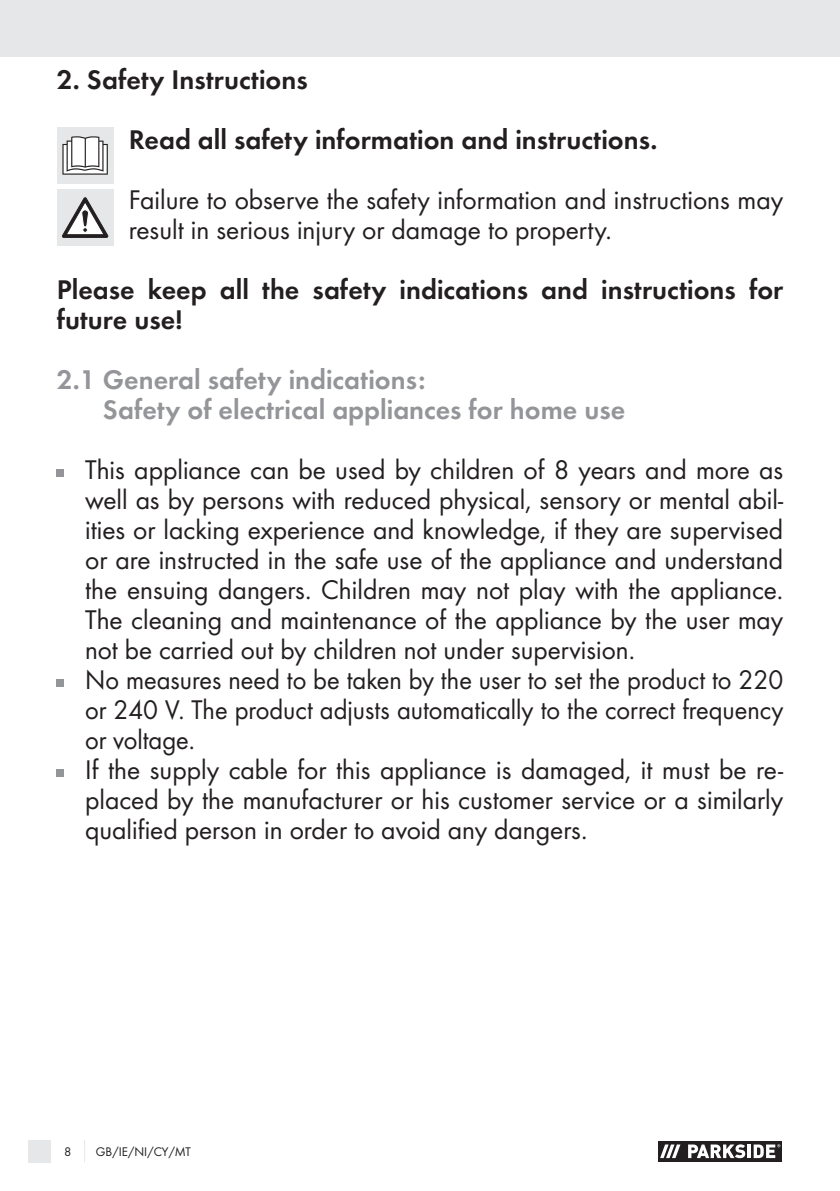
<style>
.page{position:relative;width:840px;height:1191px;background:#fff}
.page>*{position:absolute;margin:0;border:0;box-sizing:border-box;transform-origin:0 0}
.t1{font:28px/30px "Futura Pro";color:#231f20}
.t2{font:600 28px/60px "Futura Pro";color:#231f20}
.t3{font:600 28px/30px "Futura Pro";color:#939598}
.t4{font:13px "Futura Pro";color:#231f20}
</style>
<div class="page">
<div style="left:0;top:0;width:839px;height:57px;background:#e6e7e9"></div>
<div style="left:28px;top:1140px;width:23px;height:22px;background:#e6e7e9"></div>
<svg style="left:84px;top:1140px;width:1px;height:22px"></svg>
<div style="left:656px;top:1140px;width:126px;height:22px;background:linear-gradient(to bottom,#231f20,#231f20)"></div>
<div style="left:658px;top:1141px;width:24px;height:20px;background:#231f20"></div>
<div style="left:683px;top:1141px;width:98px;height:20px;background:#231f20"></div>
<svg style="left:660px;top:1144px;width:20px;height:14px"></svg>
<svg style="left:688px;top:1144px;width:56px;height:14px"></svg>
<hr style="left:747px;top:1144px;width:3px;height:14px;background:#fff">
<svg style="left:753px;top:1144px;width:27px;height:14px"></svg>
<div style="left:57px;top:127px;width:56px;height:57px;background:#e6e7e9"></div>
<svg style="left:62px;top:136px;width:46px;height:39px;background:#c9c8c9"></svg>
<div style="left:57px;top:189px;width:56px;height:57px;background:#e6e7e9"></div>
<svg style="left:62px;top:198px;width:46px;height:39px"></svg>
<div style="left:57px;top:469px;width:7px;height:7px;background:#939598"></div>
<div style="left:57px;top:679px;width:7px;height:7px;background:#939598"></div>
<div style="left:57px;top:769px;width:7px;height:7px;background:#939598"></div>
<p class="t2" style="left:129px;top:48px;width:530px;text-indent:-72px">2. Safety Instructions<br>Read all safety information and instructions.</p>
<p class="t1" style="left:129px;top:184px;width:655px">Failure to observe the safety information and instructions may result in serious injury or damage to property.</p>
<p class="t2" style="left:57px;top:273px;width:727px;line-height:30px">Please keep all the safety indications and instructions for future use!</p>
<p class="t3" style="left:103px;top:363px;width:523px;text-indent:-46px">2.1 General safety indications:<br>Safety of electrical appliances for home use</p>
<p class="t1" style="left:85px;top:454px;width:699px">This appliance can be used by children of 8 years and more as well as by persons with reduced physical, sensory or mental abil&shy;ities or lacking experience and knowledge, if they are supervised or are instructed in the safe use of the appliance and understand the ensuing dangers. Children may not play with the appliance.<br>The cleaning and maintenance of the appliance by the user may not be carried out by children not under supervision.<br>No measures need to be taken by the user to set the product to 220 or 240 V. The product adjusts automatically to the correct frequency or voltage.<br>If the supply cable for this appliance is damaged, it must be re&shy;placed by the manufacturer or his customer service or a similarly qualified person in order to avoid any dangers.</p>
<p class="t4" style="left:64px;top:1142px;width:9px">8</p>
<p class="t4" style="left:96px;top:1142px;width:96px">GB/IE/NI/CY/MT</p>
</div>
